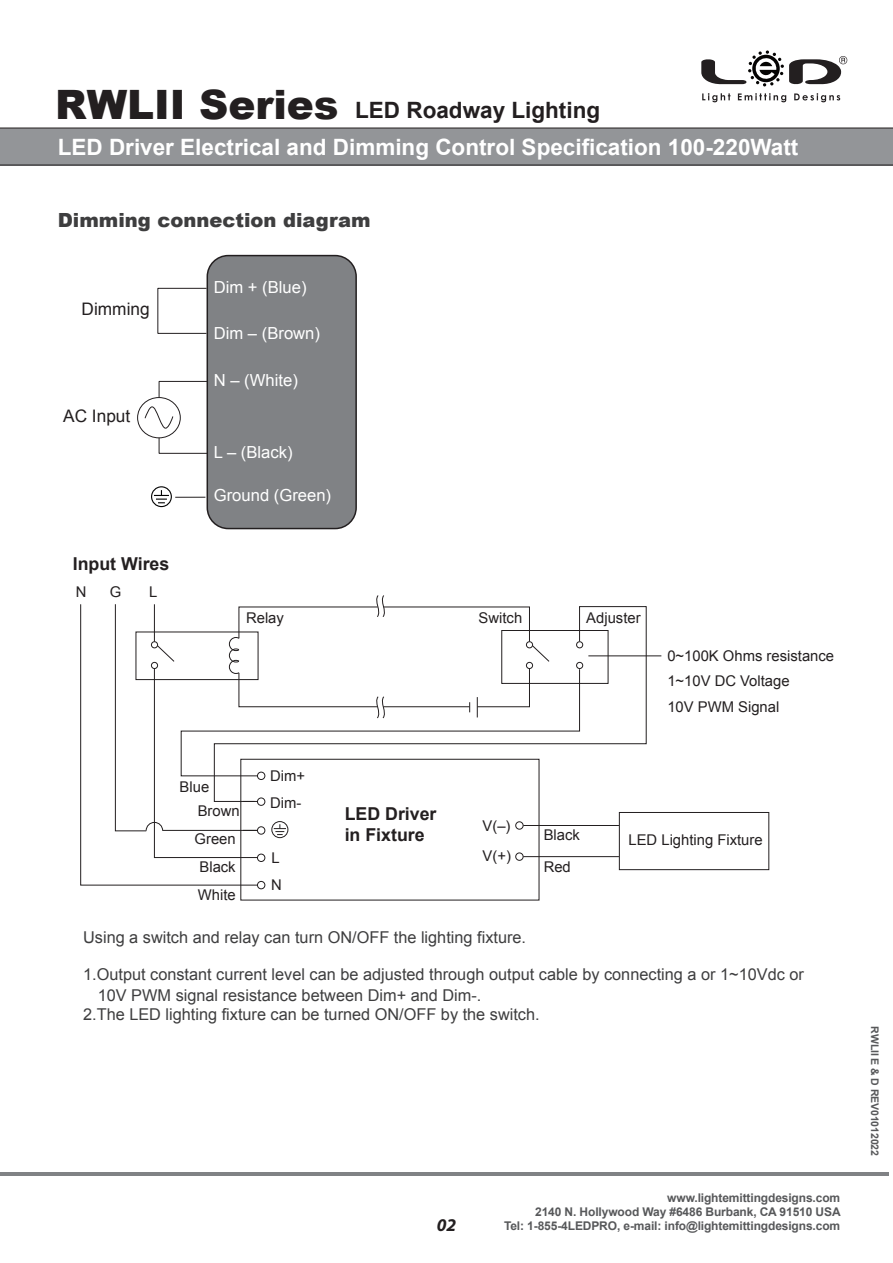
<style>
.page{position:relative;width:893px;height:1263px;background:#fff}
.page>*{position:absolute;margin:0;border:0;box-sizing:border-box;transform-origin:0 0}
.t1{font:700 22.5px "Arial";color:#fff}
.t2{font:700 22.5px "Arial";color:#231f20}
.t3{font:900 19.5px "Arial";color:#3e3e3f}
.t4{font:italic 700 18px "Myriad Pro";color:#231f20}
.t5{font:700 17.85px/21.3px "Arial";color:#231f20}
.t6{font:17.25px "Arial";color:#231f20}
.t7{font:16.65px "Arial";color:#fff}
.t8{font:16.35px/20.7px "Arial";color:#3e3e3f}
.t9{font:14.85px/25.2px "Arial";color:#231f20}
.t10{font:700 12px/14.4px "Arial";letter-spacing:-.01em;color:#57585a;text-align:right}
.t11{font:700 10.5px "Arial";letter-spacing:-.01em;color:#57585a}
.s1{font-weight:900;font-size:40.5px}
</style>
<div class="page">
<div style="left:0;top:128px;width:893px;height:37px;background:#939598"></div>
<hr style="left:0;top:128px;width:893px;height:1px;background:#231f20">
<hr style="left:0;top:165px;width:893px;height:1px;background:#231f20">
<svg style="left:701px;top:50px;width:146px;height:37px"></svg>
<svg style="left:702px;top:93px;width:28px;height:9px"></svg>
<svg style="left:738px;top:93px;width:48px;height:9px"></svg>
<svg style="left:794px;top:93px;width:46px;height:9px"></svg>
<hr style="left:0;top:1173px;width:889px;height:3px;background:#808285">
<div style="left:157px;top:288px;width:50px;height:46px;border:1px solid #231f20"></div>
<div style="left:207px;top:256px;width:149px;height:272px;background:#808285;border-radius:21px"></div>
<div style="left:207px;top:255px;width:150px;height:274px;border:2px solid #231f20;border-radius:21px"></div>
<div style="left:151px;top:486px;width:21px;height:21px;border:1px solid #030303;border-radius:50%"></div>
<svg style="left:154px;top:490px;width:15px;height:13px"></svg>
<hr style="left:175px;top:497px;width:30px;height:1px;background:#231f20">
<div style="left:159px;top:381px;width:49px;height:73px;border:1px solid #231f20"></div>
<div style="left:138px;top:398px;width:42px;height:40px;background:#fff;border-radius:50%"></div>
<div style="left:137px;top:397px;width:44px;height:41px;border:1px solid #231f20;border-radius:50%"></div>
<svg style="left:144px;top:406px;width:30px;height:23px"></svg>
<div style="left:619px;top:812px;width:150px;height:58px;border:1px solid #231f20"></div>
<div style="left:257px;top:881px;width:8px;height:8px;border:1px solid #231f20;border-radius:50%"></div>
<div style="left:257px;top:854px;width:8px;height:8px;border:1px solid #231f20;border-radius:50%"></div>
<svg style="left:80px;top:604px;width:178px;height:282px"></svg>
<div style="left:515px;top:852px;width:8px;height:9px;border:1px solid #231f20;border-radius:50%"></div>
<hr style="left:523px;top:825px;width:96px;height:1px;background:#231f20">
<hr style="left:523px;top:856px;width:96px;height:1px;background:#231f20">
<svg style="left:580px;top:606px;width:67px;height:139px"></svg>
<hr style="left:588px;top:655px;width:73px;height:1px;background:#231f20">
<svg style="left:115px;top:595px;width:465px;height:263px"></svg>
<h1 class="t2" style="left:55px;top:95px;width:546px"><span class="s1">RWLII Series</span> LED Roadway Lighting</h1>
<h1 class="t1" style="left:58px;top:132px;width:742px">LED Driver Electrical and Dimming Control Specification 100-220Watt</h1>
<p class="t3" style="left:58px;top:206px;width:315px">Dimming connection diagram</p>
<p class="t6" style="left:82px;top:298px;width:70px">Dimming</p>
<p class="t6" style="left:63px;top:405px;width:69px">AC Input</p>
<p class="t5" style="left:73px;top:553px;width:98px">Input Wires</p>
<p class="t9" style="left:76px;top:579px;width:12px">N</p>
<p class="t9" style="left:149px;top:579px;width:10px">L</p>
<p class="t9" style="left:110px;top:579px;width:13px">G</p>
<p class="t7" style="left:214px;top:276px;width:94px">Dim + (Blue)</p>
<p class="t7" style="left:214px;top:322px;width:108px">Dim – (Brown)</p>
<p class="t7" style="left:214px;top:369px;width:86px">N – (White)</p>
<p class="t7" style="left:214px;top:441px;width:80px">L – (Black)</p>
<p class="t7" style="left:214px;top:485px;width:119px">Ground (Green)</p>
<p class="t9" style="left:246px;top:606px;width:39px">Relay</p>
<p class="t9" style="left:479px;top:606px;width:45px">Switch</p>
<p class="t9" style="left:586px;top:605px;width:56px">Adjuster</p>
<p class="t9" style="left:667px;top:644px;width:168px">0~100K Ohms resistance<br>1~10V DC Voltage<br>10V PWM Signal</p>
<p class="t9" style="left:270px;top:763px;width:36px;line-height:26.4px">Dim+<br>Dim-</p>
<p class="t9" style="left:180px;top:774px;width:31px">Blue</p>
<p class="t9" style="left:198px;top:798px;width:43px">Brown</p>
<p class="t5" style="left:345px;top:803px;width:93px">LED Driver in Fixture</p>
<p class="t9" style="left:482px;top:811px;width:30px;line-height:29.7px">V(–)<br>V(+)</p>
<p class="t9" style="left:195px;top:825px;width:43px;line-height:27.6px;text-align:center">Green<br>Black</p>
<p class="t9" style="left:544px;top:822px;width:38px">Black</p>
<p class="t9" style="left:272px;top:845px;width:10px">L</p>
<p class="t9" style="left:544px;top:854px;width:29px">Red</p>
<p class="t9" style="left:198px;top:882px;width:39px">White</p>
<p class="t9" style="left:271px;top:872px;width:12px">N</p>
<p class="t9" style="left:628px;top:827px;width:136px">LED Lighting Fixture</p>
<p class="t8" style="left:83px;top:927px;width:444px">Using a switch and relay can turn ON/OFF the lighting fixture.</p>
<p class="t8" style="left:98px;top:964px;width:708px;text-indent:-15px">1.Output constant current level can be adjusted through output cable by connecting a or 1~10Vdc or<br>10V PWM signal resistance between Dim+ and Dim-.</p>
<p class="t8" style="left:83px;top:1004px;width:458px">2.The LED lighting fixture can be turned ON/OFF by the switch.</p>
<p class="t4" style="left:437px;top:1214px;width:21px">02</p>
<p class="t10" style="left:504px;top:1191px;width:338px">www.lightemittingdesigns.com<br>2140 N. Hollywood Way #6486 Burbank, CA 91510 USA<br>Tel: 1-855-4LEDPRO, e-mail: info@lightemittingdesigns.com</p>
<p class="t11" style="left:882px;top:1026px;width:131px;rotate:90deg">RWLII E &amp; D REV01012022</p>
</div>
